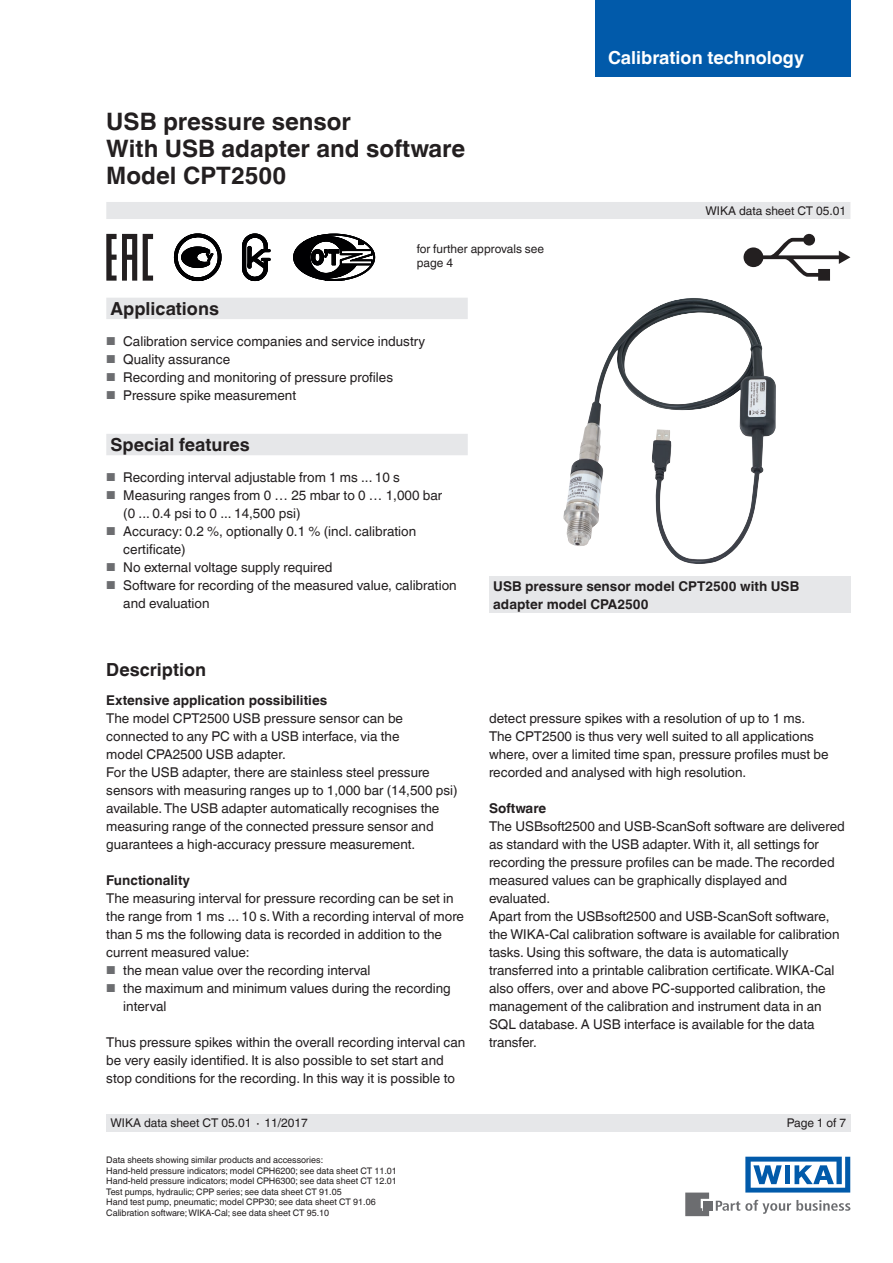
<style>
.page{position:relative;width:893px;height:1263px;background:#fff}
.page>*{position:absolute;margin:0;border:0;box-sizing:border-box;transform-origin:0 0}
.t1{font:700 24px/27px "Helvetica World";color:#231f20}
.t2{font:700 18px "Helvetica World";color:#231f20}
.t3{font:700 18px "Helvetica World";color:#fff}
.t4{font:13.5px/18px "Helvetica World";color:#231f20}
.t5{font:700 13.5px/18px "Helvetica World";color:#231f20}
.t6{font:12px/13.5px "Helvetica World";color:#231f20}
.t7{font:9px/10.5px "Helvetica World";color:#231f20}
.s1{font-size:11.55px;color:#6c6d70}
</style>
<div class="page">
<svg style="left:716px;top:1200px;width:134px;height:14px"></svg>
<div style="left:703px;top:1201px;width:9px;height:9px;background:#6c6d70"></div>
<svg style="left:685px;top:1192px;width:24px;height:24px"></svg>
<svg style="left:745px;top:1157px;width:105px;height:35px"></svg>
<div style="left:595px;top:0;width:255px;height:77px;background:#015aaa"></div>
<div style="left:106px;top:202px;width:744px;height:17px;background:#e6e7e9"></div>
<div style="left:106px;top:1114px;width:744px;height:18px;background:#e6e7e9"></div>
<svg style="left:143px;top:234px;width:10px;height:47px"></svg>
<svg style="left:106px;top:234px;width:31px;height:47px"></svg>
<svg style="left:743px;top:234px;width:107px;height:47px"></svg>
<div style="left:489px;top:577px;width:361px;height:36px;background:#e6e7e9"></div>
<img style="left:563px;top:298px;width:213px;height:266px">
<svg style="left:106px;top:298px;width:362px;height:157px"></svg>
<svg style="left:242px;top:234px;width:28px;height:47px"></svg>
<svg style="left:174px;top:234px;width:47px;height:47px"></svg>
<svg style="left:293px;top:234px;width:82px;height:47px"></svg>
<h1 class="t1" style="left:106px;top:108px;width:360px">USB pressure sensor<br>With USB adapter and software<br>Model CPT2500</h1>
<p class="t6" style="left:417px;top:242px;width:129px">for further approvals see page 4</p>
<h2 class="t3" style="left:608px;top:47px;width:197px">Calibration technology</h2>
<p class="t6" style="left:705px;top:204px;width:142px">WIKA data sheet CT 05.01</p>
<h2 class="t2" style="left:111px;top:298px;width:110px">Applications</h2>
<p class="t4" style="left:106px;top:332px;width:320px"><span class="s1">■</span> Calibration service companies and service industry</p>
<p class="t4" style="left:106px;top:350px;width:125px"><span class="s1">■</span> Quality assurance</p>
<p class="t4" style="left:106px;top:368px;width:288px"><span class="s1">■</span> Recording and monitoring of pressure profiles</p>
<p class="t4" style="left:106px;top:386px;width:191px"><span class="s1">■</span> Pressure spike measurement</p>
<h2 class="t2" style="left:111px;top:434px;width:141px">Special features</h2>
<p class="t4" style="left:106px;top:468px;width:295px"><span class="s1">■</span> Recording interval adjustable from 1 ms ... 10 s</p>
<p class="t4" style="left:123px;top:486px;width:320px;text-indent:-17px"><span class="s1">■</span> Measuring ranges from 0 … 25 mbar to 0 … 1,000 bar (0 ... 0.4 psi to 0 ... 14,500 psi)</p>
<p class="t4" style="left:123px;top:522px;width:294px;text-indent:-17px"><span class="s1">■</span> Accuracy: 0.2 %, optionally 0.1 % (incl. calibration certificate)</p>
<p class="t4" style="left:106px;top:558px;width:228px"><span class="s1">■</span> No external voltage supply required</p>
<p class="t4" style="left:123px;top:576px;width:335px;text-indent:-17px"><span class="s1">■</span> Software for recording of the measured value, calibration and evaluation</p>
<h2 class="t2" style="left:106px;top:659px;width:101px">Description</h2>
<p class="t5" style="left:106px;top:691px;width:222px">Extensive application possibilities</p>
<p class="t4" style="left:106px;top:709px;width:353px">The model CPT2500 USB pressure sensor can be connected to any PC with a USB interface, via the<br>model CPA2500 USB adapter.<br>For the USB adapter, there are stainless steel pressure sensors with measuring ranges up to 1,000 bar (14,500 psi) available. The USB adapter automatically recognises the measuring range of the connected pressure sensor and guarantees a high-accuracy pressure measurement.</p>
<p class="t5" style="left:106px;top:871px;width:85px">Functionality</p>
<p class="t4" style="left:106px;top:889px;width:359px">The measuring interval for pressure recording can be set in the range from 1 ms ... 10 s. With a recording interval of more than 5 ms the following data is recorded in addition to the current measured value:</p>
<p class="t4" style="left:106px;top:961px;width:266px"><span class="s1">■</span> the mean value over the recording interval</p>
<p class="t4" style="left:123px;top:979px;width:329px;text-indent:-17px"><span class="s1">■</span> the maximum and minimum values during the recording interval</p>
<p class="t4" style="left:106px;top:1033px;width:361px">Thus pressure spikes within the overall recording interval can be very easily identified. It is also possible to set start and stop conditions for the recording. In this way it is possible to</p>
<p class="t5" style="left:493px;top:577px;width:307px">USB pressure sensor model CPT2500 with USB adapter model CPA2500</p>
<p class="t4" style="left:489px;top:709px;width:341px">detect pressure spikes with a resolution of up to 1 ms.<br>The CPT2500 is thus very well suited to all applications where, over a limited time span, pressure profiles must be recorded and analysed with high resolution.</p>
<p class="t5" style="left:489px;top:799px;width:59px">Software</p>
<p class="t4" style="left:489px;top:817px;width:357px">The USBsoft2500 and USB-ScanSoft software are delivered as standard with the USB adapter. With it, all settings for recording the pressure profiles can be made. The recorded measured values can be graphically displayed and evaluated.<br>Apart from the USBsoft2500 and USB-ScanSoft software, the WIKA-Cal calibration software is available for calibration tasks. Using this software, the data is automatically transferred into a printable calibration certificate. WIKA-Cal also offers, over and above PC-supported calibration, the management of the calibration and instrument data in an SQL database. A USB interface is available for the data transfer.</p>
<p class="t6" style="left:111px;top:1116px;width:199px">WIKA data sheet CT 05.01 ∙ 11/2017</p>
<p class="t6" style="left:787px;top:1116px;width:61px">Page 1 of 7</p>
<p class="t7" style="left:106px;top:1155px;width:292px">Data sheets showing similar products and accessories:<br>Hand-held pressure indicators; model CPH6200; see data sheet CT 11.01<br>Hand-held pressure indicators; model CPH6300; see data sheet CT 12.01<br>Test pumps, hydraulic; CPP series; see data sheet CT 91.05<br>Hand test pump, pneumatic; model CPP30; see data sheet CT 91.06<br>Calibration software; WIKA-Cal; see data sheet CT 95.10</p>
</div>
